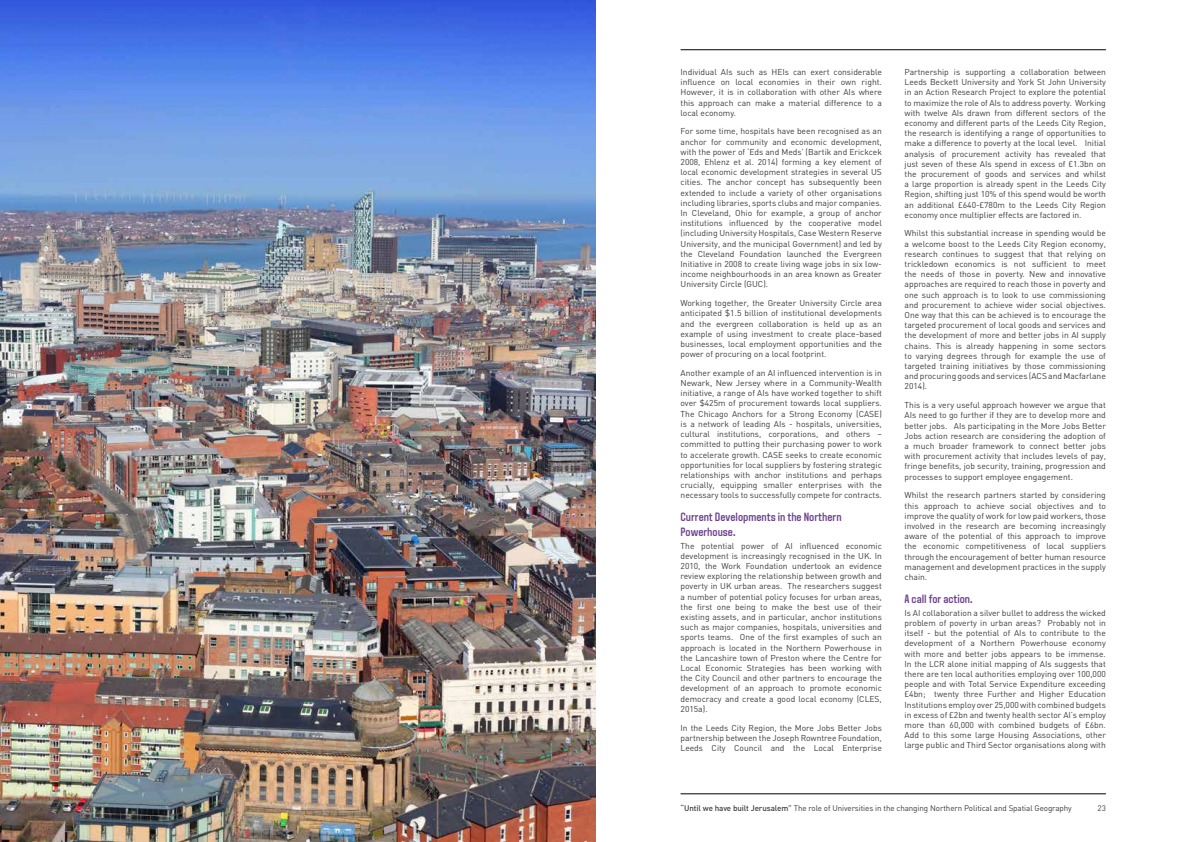
<style>
.page{position:relative;width:1191px;height:842px;background:#fff}
.page>*{position:absolute;margin:0;border:0;box-sizing:border-box;transform-origin:0 0}
.t1{font:500 12px/14.4px "Aveny TLBU";color:#6b408e}
.t2{font:8.5px/10.2px "DIN";color:#3c3c3b;text-align:justify}
.t3{font:8px "DIN";letter-spacing:-.01em;color:#3c3c3b}
.s1{font-weight:500}
</style>
<div class="page">
<hr style="left:680px;top:794px;width:426px;height:1px;background:#000">
<hr style="left:680px;top:50px;width:426px;height:1px;background:#000">
<img style="left:0;top:0;width:595px;height:842px">
<p class="t2" style="left:680px;top:67px;width:203px">Individual AIs such as HEIs can exert considerable influence on local economies in their own right.<br>However, it is in collaboration with other AIs where this approach can make a material difference to a local economy.</p>
<p class="t2" style="left:680px;top:126px;width:203px">For some time, hospitals have been recognised as an anchor for community and economic development, with the power of ‘Eds and Meds’ (Bartik and Erickcek 2008, Ehlenz et al. 2014) forming a key element of local economic development strategies in several US cities. The anchor concept has subsequently been extended to include a variety of other organisations including libraries, sports clubs and major companies.<br>In Cleveland, Ohio for example, a group of anchor institutions influenced by the cooperative model (including University Hospitals, Case Western Reserve University, and the municipal Government) and led by the Cleveland Foundation launched the Evergreen Initiative in 2008 to create living wage jobs in six low&shy;income neighbourhoods in an area known as Greater University Circle (GUC).</p>
<p class="t2" style="left:680px;top:298px;width:203px">Working together, the Greater University Circle area anticipated $1.5 billion of institutional developments and the evergreen collaboration is held up as an example of using investment to create place-based businesses, local employment opportunities and the power of procuring on a local footprint.</p>
<p class="t2" style="left:680px;top:368px;width:203px">Another example of an AI influenced intervention is in Newark, New Jersey where in a Community-Wealth initiative, a range of AIs have worked together to shift over $425m of procurement towards local suppliers.<br>The Chicago Anchors for a Strong Economy (CASE) is a network of leading AIs - hospitals, universities, cultural institutions, corporations, and others – committed to putting their purchasing power to work to accelerate growth. CASE seeks to create economic opportunities for local suppliers by fostering strategic relationships with anchor institutions and perhaps crucially, equipping smaller enterprises with the necessary tools to successfully compete for contracts.</p>
<h1 class="t1" style="left:680px;top:510px;width:162px">Current Developments in the Northern<br>Powerhouse.</h1>
<p class="t2" style="left:680px;top:540px;width:203px">The potential power of AI influenced economic development is increasingly recognised in the UK. In 2010, the Work Foundation undertook an evidence review exploring the relationship between growth and poverty in UK urban areas. The researchers suggest a number of potential policy focuses for urban areas, the first one being to make the best use of their existing assets, and in particular, anchor institutions such as major companies, hospitals, universities and sports teams. One of the first examples of such an approach is located in the Northern Powerhouse in the Lancashire town of Preston where the Centre for Local Economic Strategies has been working with the City Council and other partners to encourage the development of an approach to promote economic democracy and create a good local economy (CLES, 2015a).</p>
<p class="t2" style="left:680px;top:722px;width:203px">In the Leeds City Region, the More Jobs Better Jobs partnership between the Joseph Rowntree Foundation, Leeds City Council and the Local Enterprise</p>
<p class="t2" style="left:904px;top:67px;width:203px">Partnership is supporting a collaboration between Leeds Beckett University and York St John University in an Action Research Project to explore the potential to maximize the role of AIs to address poverty. Working with twelve AIs drawn from different sectors of the economy and different parts of the Leeds City Region, the research is identifying a range of opportunities to make a difference to poverty at the local level. Initial analysis of procurement activity has revealed that just seven of these AIs spend in excess of £1.3bn on the procurement of goods and services and whilst a large proportion is already spent in the Leeds City Region, shifting just 10% of this spend would be worth an additional £640-£780m to the Leeds City Region economy once multiplier effects are factored in.</p>
<p class="t2" style="left:904px;top:228px;width:203px">Whilst this substantial increase in spending would be a welcome boost to the Leeds City Region economy, research continues to suggest that that relying on trickledown economics is not sufficient to meet the needs of those in poverty. New and innovative approaches are required to reach those in poverty and one such approach is to look to use commissioning and procurement to achieve wider social objectives.<br>One way that this can be achieved is to encourage the targeted procurement of local goods and services and the development of more and better jobs in AI supply chains. This is already happening in some sectors to varying degrees through for example the use of targeted training initiatives by those commissioning and procuring goods and services (ACS and Macfarlane 2014).</p>
<p class="t2" style="left:904px;top:400px;width:203px">This is a very useful approach however we argue that AIs need to go further if they are to develop more and better jobs. AIs participating in the More Jobs Better Jobs action research are considering the adoption of a much broader framework to connect better jobs with procurement activity that includes levels of pay, fringe benefits, job security, training, progression and processes to support employee engagement.</p>
<p class="t2" style="left:904px;top:490px;width:203px">Whilst the research partners started by considering this approach to achieve social objectives and to improve the quality of work for low paid workers, those involved in the research are becoming increasingly aware of the potential of this approach to improve the economic competitiveness of local suppliers through the encouragement of better human resource management and development practices in the supply chain.</p>
<h1 class="t1" style="left:904px;top:592px;width:70px">A call for action.</h1>
<p class="t2" style="left:904px;top:607px;width:203px">Is AI collaboration a silver bullet to address the wicked problem of poverty in urban areas? Probably not in itself - but the potential of AIs to contribute to the development of a Northern Powerhouse economy with more and better jobs appears to be immense.<br>In the LCR alone initial mapping of AIs suggests that there are ten local authorities employing over 100,000 people and with Total Service Expenditure exceeding £4bn; twenty three Further and Higher Education Institutions employ over 25,000 with combined budgets in excess of £2bn and twenty health sector AI’s employ more than 60,000 with combined budgets of £6bn.<br>Add to this some large Housing Associations, other large public and Third Sector organisations along with</p>
<p class="t3" style="left:680px;top:803px;width:393px"><span class="s1">“Until we have built Jerusalem”</span> The role of Universities in the changing Northern Political and Spatial Geography</p>
<p class="t3" style="left:1097px;top:803px;width:10px">23</p>
</div>
